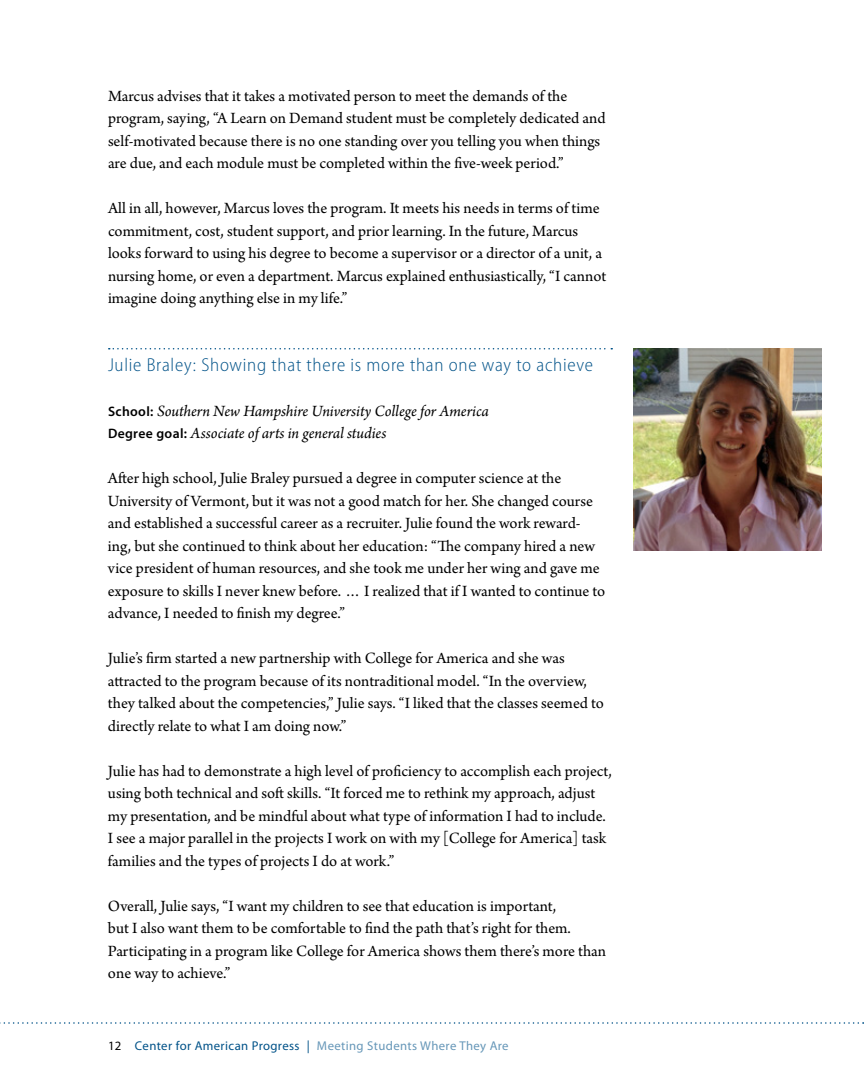
<style>
.page{position:relative;width:864px;height:1080px;background:#fff}
.page>*{position:absolute;margin:0;border:0;box-sizing:border-box;transform-origin:0 0}
.t1{font:300 semi-condensed 18.75px "Myriad Pro";letter-spacing:.04em;color:#005288}
.t2{font:16.5px/22.5px "Arno Pro";color:#000}
.t3{font:italic 16.5px/22.5px "Arno Pro";letter-spacing:-.005em;color:#000}
.t4{font:12.75px "Myriad Pro";letter-spacing:.03em;color:#6697b8}
.s1{font-family:"Myriad Pro";font-weight:600;font-style:normal;font-size:13.65px}
.s2{color:#000}
.s3{color:#005288}
</style>
<div class="page">
<svg style="left:0;top:1022px;width:864px;height:2px"></svg>
<svg style="left:109px;top:348px;width:503px;height:2px"></svg>
<img style="left:633px;top:348px;width:189px;height:202px">
<p class="t2" style="left:108px;top:85px;width:499px">Marcus advises that it takes a motivated person to meet the demands of the program, saying, “A Learn on Demand student must be completely dedicated and self-motivated because there is no one standing over you telling you when things are due, and each module must be completed within the five-week period.”</p>
<p class="t2" style="left:108px;top:198px;width:500px">All in all, however, Marcus loves the program. It meets his needs in terms of time commitment, cost, student support, and prior learning. In the future, Marcus looks forward to using his degree to become a supervisor or a director of a unit, a nursing home, or even a department. Marcus explained enthusiastically, “I cannot imagine doing anything else in my life.”</p>
<p class="t1" style="left:108px;top:354px;width:487px">Julie Braley: Showing that there is more than one way to achieve</p>
<p class="t3" style="left:108px;top:400px;width:382px"><span class="s1">School:</span> Southern New Hampshire University College for America<br><span class="s1">Degree goal:</span> Associate of arts in general studies</p>
<p class="t2" style="left:108px;top:468px;width:499px">After high school, Julie Braley pursued a degree in computer science at the University of Vermont, but it was not a good match for her. She changed course and established a successful career as a recruiter. Julie found the work reward&shy;ing, but she continued to think about her education: “The company hired a new vice president of human resources, and she took me under her wing and gave me exposure to skills I never knew before. … I realized that if I wanted to continue to advance, I needed to finish my degree.”</p>
<p class="t2" style="left:108px;top:648px;width:497px">Julie’s firm started a new partnership with College for America and she was attracted to the program because of its nontraditional model. “In the overview, they talked about the competencies,” Julie says. “I liked that the classes seemed to directly relate to what I am doing now.”</p>
<p class="t2" style="left:108px;top:760px;width:505px">Julie has had to demonstrate a high level of proficiency to accomplish each project, using both technical and soft skills. “It forced me to rethink my approach, adjust my presentation, and be mindful about what type of information I had to include.<br>I see a major parallel in the projects I work on with my [College for America] task families and the types of projects I do at work.”</p>
<p class="t2" style="left:108px;top:895px;width:500px">Overall, Julie says, “I want my children to see that education is important,<br>but I also want them to be comfortable to find the path that’s right for them.<br>Participating in a program like College for America shows them there’s more than one way to achieve.”</p>
<p class="t4" style="left:108px;top:1038px;width:402px"><span class="s2">12</span> <span class="s3">Center for American Progress |</span> Meeting Students Where They Are</p>
</div>
